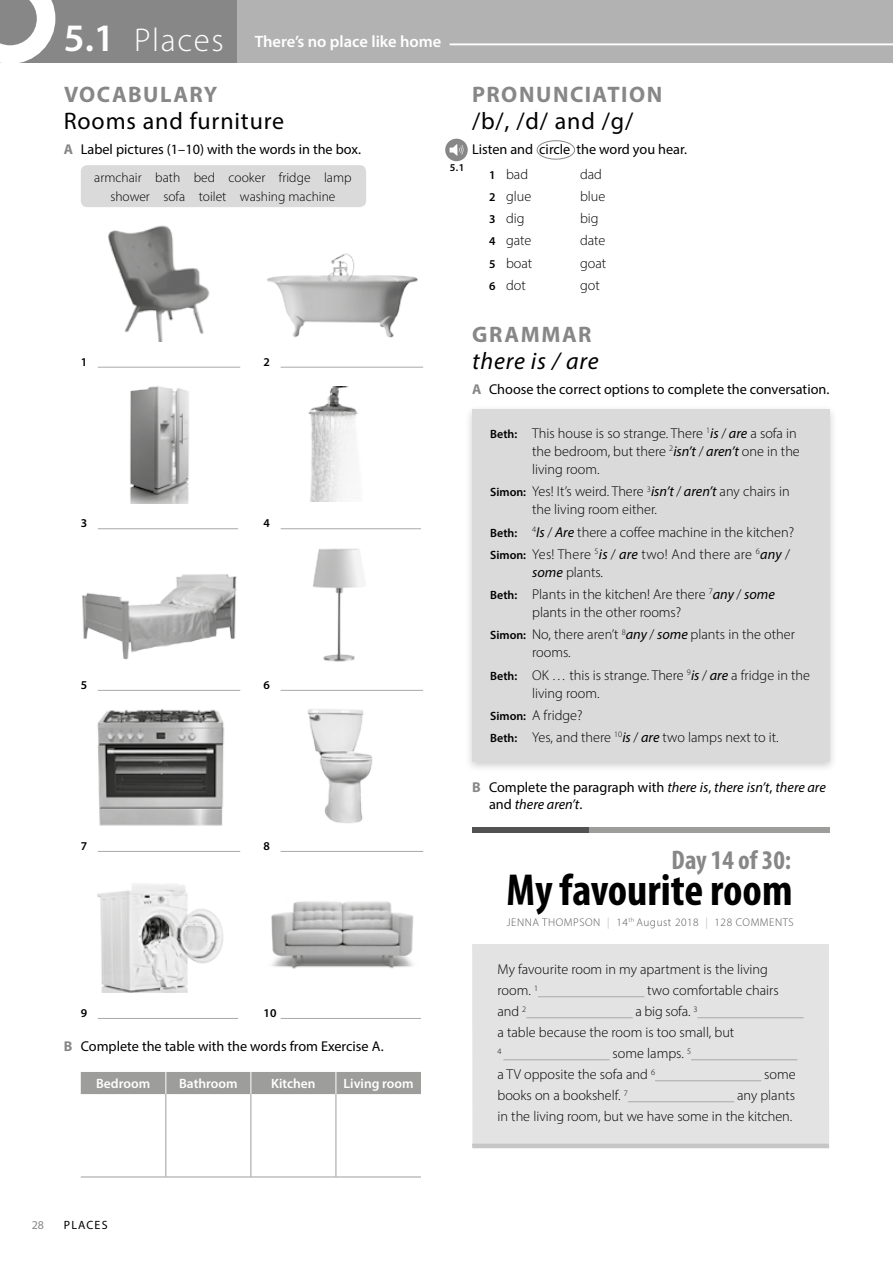
<style>
.page{position:relative;width:893px;height:1263px;background:#fff}
.page>*{position:absolute;margin:0;border:0;box-sizing:border-box;transform-origin:0 0}
.t1{font:700 condensed 45px "Myriad Pro";color:#000}
.t2{font:700 condensed 27px "Myriad Pro";color:#878787}
.t3{font:24px "Myriad Pro";letter-spacing:.035em;color:#000}
.t4{font:italic 24px "Myriad Pro";letter-spacing:.035em;color:#000}
.t5{font:700 22.5px "Myriad Pro";letter-spacing:.07em;color:#878787}
.t6{font:600 16.5px "Myriad Pro";color:#fff}
.t7{font:300 14.25px/22.2px "Myriad Pro";color:#000}
.t8{font:14.25px/24.5px "Myriad Pro";color:#000}
.t9{font:italic 14.25px/16.5px "Myriad Pro";color:#000}
.t10{font:300 13.5px/18.6px "Myriad Pro";color:#000;text-align:center}
.t11{font:600 13.5px "Myriad Pro";color:#fff}
.t12{font:600 12px "Myriad Pro";color:#000}
.t13{font:12px "Myriad Pro";letter-spacing:.095em;color:#000}
.t14{font:12px "Myriad Pro";color:#878787}
.t15{font:300 11.25px "Myriad Pro";letter-spacing:.05em;color:#575756}
.t16{font:600 10.5px "Myriad Pro";color:#000}
.t17{font:300 8.25px "Myriad Pro";color:#000}
.s1{font-size:39px}
.s2{font-weight:300;font-size:33px}
.s3{font-weight:700;color:#878787}
.s4{font-weight:600;font-size:12px}
.s5{font-weight:300}
.s6{font-weight:400;font-style:italic}
.s7{font-weight:700;font-style:normal;color:#878787}
.s8{font-style:normal}
.s9{color:#b3b2b2}
</style>
<div class="page">
<div style="left:0;top:0;width:238px;height:63px;background:#878787"></div>
<div style="left:238px;top:0;width:655px;height:63px;background:#b3b2b2"></div>
<hr style="left:450px;top:43px;width:443px;height:2px;background:#fff">
<div style="left:81px;top:165px;width:285px;height:42px;background:#dadada;border-radius:6px"></div>
<div style="left:81px;top:1072px;width:340px;height:22px;background:#9d9d9c"></div>
<hr style="left:165px;top:1094px;width:1px;height:82px;background:#9d9d9c">
<hr style="left:250px;top:1094px;width:1px;height:82px;background:#9d9d9c">
<hr style="left:336px;top:1094px;width:1px;height:82px;background:#9d9d9c">
<hr style="left:81px;top:1176px;width:85px;height:1px;background:#9d9d9c">
<hr style="left:166px;top:1176px;width:85px;height:1px;background:#9d9d9c">
<hr style="left:251px;top:1176px;width:85px;height:1px;background:#9d9d9c">
<hr style="left:336px;top:1176px;width:85px;height:1px;background:#9d9d9c">
<img style="left:97px;top:709px;width:128px;height:117px">
<img style="left:271px;top:901px;width:143px;height:68px">
<img style="left:97px;top:884px;width:126px;height:109px">
<img style="left:82px;top:574px;width:155px;height:86px">
<img style="left:130px;top:386px;width:59px;height:117px">
<hr style="left:98px;top:367px;width:142px;height:1px;background:#a8a8a7">
<hr style="left:281px;top:367px;width:142px;height:1px;background:#a8a8a7">
<hr style="left:98px;top:528px;width:140px;height:1px;background:#a8a8a7">
<hr style="left:281px;top:528px;width:140px;height:1px;background:#a8a8a7">
<hr style="left:98px;top:690px;width:142px;height:1px;background:#a8a8a7">
<hr style="left:281px;top:690px;width:142px;height:1px;background:#a8a8a7">
<hr style="left:98px;top:851px;width:142px;height:1px;background:#a8a8a7">
<hr style="left:281px;top:851px;width:142px;height:1px;background:#a8a8a7">
<hr style="left:98px;top:1018px;width:140px;height:1px;background:#a8a8a7">
<hr style="left:281px;top:1018px;width:140px;height:1px;background:#a8a8a7">
<img style="left:108px;top:225px;width:102px;height:117px">
<div style="left:464px;top:404px;width:373px;height:369px;background:#000;opacity:.2"></div>
<div style="left:472px;top:409px;width:357px;height:353px;background:#dadada"></div>
<div style="left:445px;top:139px;width:23px;height:22px;background:#878787;border-radius:50%"></div>
<svg style="left:449px;top:144px;width:14px;height:12px"></svg>
<div style="left:537px;top:140px;width:38px;height:19px;border:1px solid #878787;border-radius:50%"></div>
<img style="left:267px;top:253px;width:151px;height:85px">
<img style="left:308px;top:386px;width:50px;height:115px">
<img style="left:312px;top:548px;width:53px;height:114px">
<img style="left:307px;top:709px;width:66px;height:114px">
<div style="left:472px;top:827px;width:357px;height:321px;background:#e3e3e3"></div>
<div style="left:472px;top:827px;width:358px;height:117px;background:#fff"></div>
<hr style="left:538px;top:996px;width:106px;height:1px;background:#a8a8a7">
<hr style="left:526px;top:1017px;width:107px;height:1px;background:#a8a8a7">
<hr style="left:697px;top:1017px;width:107px;height:1px;background:#a8a8a7">
<hr style="left:503px;top:1059px;width:107px;height:1px;background:#a8a8a7">
<hr style="left:691px;top:1059px;width:106px;height:1px;background:#a8a8a7">
<hr style="left:655px;top:1080px;width:106px;height:1px;background:#a8a8a7">
<hr style="left:628px;top:1101px;width:106px;height:1px;background:#a8a8a7">
<div style="left:472px;top:827px;width:357px;height:6px;background:#9d9d9c"></div>
<div style="left:472px;top:827px;width:117px;height:6px;background:#535252"></div>
<hr style="left:472px;top:1144px;width:357px;height:4px;background:#c6c6c6">
<svg style="left:0;top:0;width:55px;height:63px"></svg>
<p class="t6" style="left:64px;top:31px;width:379px"><span class="s1">5.1</span> <span class="s2">Places</span> There’s no place like home</p>
<h3 class="t5" style="left:64px;top:80px;width:155px">VOCABULARY</h3>
<h3 class="t3" style="left:64px;top:106px;width:222px">Rooms and furniture</h3>
<p class="t8" style="left:64px;top:137px;width:299px"><span class="s3">A</span> label pictures (1–10) with the words in the box.</p>
<p class="t10" style="left:94px;top:168px;width:259px">armchair bath bed cooker fridge lamp shower sofa toilet washing machine</p>
<p class="t16" style="left:450px;top:161px;width:16px">5.1</p>
<p class="t12" style="left:81px;top:354px;width:8px">1</p>
<p class="t12" style="left:264px;top:354px;width:8px">2</p>
<p class="t12" style="left:81px;top:516px;width:8px">3</p>
<p class="t12" style="left:264px;top:516px;width:8px">4</p>
<p class="t12" style="left:81px;top:677px;width:8px">5</p>
<p class="t12" style="left:264px;top:677px;width:8px">6</p>
<h3 class="t5" style="left:472px;top:80px;width:192px">PRONUNCIATION</h3>
<h3 class="t3" style="left:472px;top:106px;width:163px">/b/, /d/ and /g/</h3>
<p class="t8" style="left:489px;top:137px;width:199px;text-indent:-17px">listen and circle the word you hear.<br><span class="s4">1</span> <span class="s5">bad</span></p>
<p class="t7" style="left:580px;top:163px;width:23px">dad</p>
<p class="t7" style="left:489px;top:185px;width:44px"><span class="s4">2</span> glue</p>
<p class="t7" style="left:580px;top:185px;width:27px">blue</p>
<p class="t7" style="left:489px;top:207px;width:37px"><span class="s4">3</span> dig</p>
<p class="t7" style="left:580px;top:207px;width:20px">big</p>
<p class="t7" style="left:489px;top:229px;width:44px"><span class="s4">4</span> gate</p>
<p class="t7" style="left:580px;top:229px;width:27px">date</p>
<p class="t7" style="left:489px;top:252px;width:45px"><span class="s4">5</span> boat</p>
<p class="t7" style="left:580px;top:252px;width:28px">goat</p>
<p class="t7" style="left:489px;top:274px;width:38px"><span class="s4">6</span> dot</p>
<p class="t7" style="left:580px;top:274px;width:21px">got</p>
<h3 class="t5" style="left:472px;top:319px;width:121px">GRAMMAR</h3>
<h3 class="t4" style="left:472px;top:346px;width:128px">there is / are</h3>
<p class="t8" style="left:472px;top:377px;width:359px"><span class="s3">A</span> choose the correct options to complete the conversation.</p>
<p class="t7" style="left:532px;top:424px;width:269px;line-height:18px;text-indent:-42px"><span class="s4">Beth:</span> This house is so strange. There <sup>1</sup><span class="s6">is</span> / <span class="s6">are</span> a sofa in the bedroom, but there <sup>2</sup><span class="s6">isn’t</span> / <span class="s6">aren’t</span> one in the living room.</p>
<p class="t7" style="left:532px;top:482px;width:259px;line-height:18px;text-indent:-42px"><span class="s4">Simon:</span> Yes! It’s weird. There <sup>3</sup><span class="s6">isn’t</span> / <span class="s6">aren’t</span> any chairs in the living room either.</p>
<p class="t7" style="left:490px;top:521px;width:306px"><span class="s4">Beth:</span> <sup>4</sup><span class="s6">Is</span> / <span class="s6">Are</span> there a coffee machine in the kitchen?<br><span class="s4">Simon:</span> Yes! There <sup>5</sup><span class="s6">is</span> / <span class="s6">are</span> two! And there are <sup>6</sup><span class="s6">any</span> /</p>
<p class="t7" style="left:490px;top:561px;width:286px;text-indent:42px"><span class="s6">some</span> plants.<br><span class="s4">Beth:</span> Plants in the kitchen! Are there <sup>7</sup><span class="s6">any</span> / <span class="s6">some</span></p>
<p class="t7" style="left:490px;top:601px;width:306px;text-indent:42px">plants in the other rooms?<br><span class="s4">Simon:</span> No, there aren’t <sup>8</sup><span class="s6">any</span> / <span class="s6">some</span> plants in the other</p>
<p class="t7" style="left:490px;top:641px;width:321px;text-indent:42px">rooms.<br><span class="s4">Beth:</span> OK … this is strange. There <sup>9</sup><span class="s6">is</span> / <span class="s6">are</span> a fridge in the</p>
<p class="t7" style="left:490px;top:682px;width:290px;text-indent:42px">living room.<br><span class="s4">Simon:</span> A fridge?<br><span class="s4">Beth:</span> Yes, and there <sup>10</sup><span class="s6">is</span> / <span class="s6">are</span> two lamps next to it.</p>
<p class="t9" style="left:489px;top:779px;width:338px;text-indent:-17px"><span class="s7">B</span> <span class="s8">complete the paragraph with</span> there is<span class="s8">,</span> there isn’t<span class="s8">,</span> there are <span class="s8">and</span> there aren’t<span class="s8">.</span></p>
<p class="t12" style="left:81px;top:838px;width:8px">7</p>
<p class="t12" style="left:264px;top:838px;width:8px">8</p>
<p class="t12" style="left:81px;top:1005px;width:8px">9</p>
<p class="t12" style="left:264px;top:1005px;width:14px">10</p>
<p class="t8" style="left:64px;top:1034px;width:321px"><span class="s3">B</span> complete the table with the words from exercise a.</p>
<p class="t11" style="left:96px;top:1075px;width:56px">Bedroom</p>
<p class="t11" style="left:179px;top:1075px;width:60px">Bathroom</p>
<p class="t11" style="left:271px;top:1075px;width:46px">Kitchen</p>
<p class="t11" style="left:344px;top:1075px;width:72px">Living room</p>
<h2 class="t2" style="left:672px;top:845px;width:121px">Day 14 of 30:</h2>
<h1 class="t1" style="left:506px;top:865px;width:288px">My favourite room</h1>
<p class="t15" style="left:507px;top:915px;width:288px">JENNA THOMPSON <span class="s9">|</span> 14<sup>th</sup> August 2018 <span class="s9">|</span> 128 COMMENTS</p>
<p class="t7" style="left:497px;top:959px;width:272px;line-height:21px">My favourite room in my apartment is the living room. <sup>1</sup></p>
<p class="t7" style="left:647px;top:979px;width:133px">two comfortable chairs</p>
<p class="t7" style="left:497px;top:1001px;width:238px;line-height:21px;text-indent:138px">a big sofa. <sup>3<br></sup>a table because the room is too small, but</p>
<p class="t17" style="left:497px;top:1046px;width:6px">4</p>
<p class="t7" style="left:497px;top:1000px;width:30px">and <sup>2</sup></p>
<p class="t7" style="left:497px;top:1043px;width:195px;line-height:21px;text-indent:115px">some lamps. <sup>5 </sup>a TV opposite the sofa and <sup>6</sup></p>
<p class="t7" style="left:764px;top:1063px;width:33px">some</p>
<p class="t7" style="left:497px;top:1084px;width:132px">books on a bookshelf. <sup>7</sup></p>
<p class="t7" style="left:497px;top:1085px;width:299px;line-height:21px;text-align:right">any plants<br>in the living room, but we have some in the kitchen.</p>
<p class="t14" style="left:32px;top:1217px;width:13px">28</p>
<p class="t13" style="left:64px;top:1217px;width:45px">Places</p>
</div>
